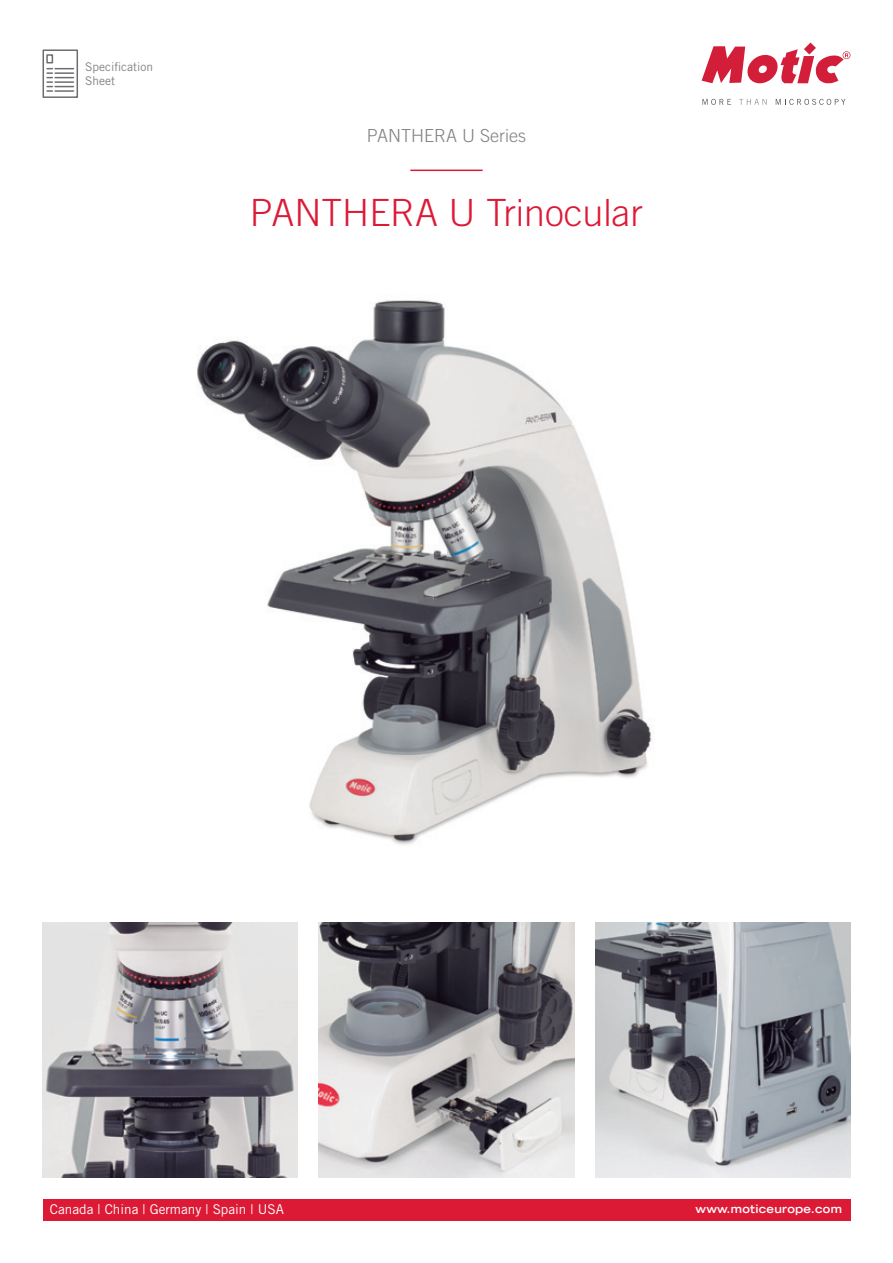
<style>
.page{position:relative;width:893px;height:1263px;background:#fff}
.page>*{position:absolute;margin:0;border:0;box-sizing:border-box;transform-origin:0 0}
.t1{font:300 37.5px "Trade Gothic";color:#dc1a36}
.t2{font:300 18px "Trade Gothic";color:#808285}
.t3{font:13.5px "Trade Gothic";color:#fff}
.t4{font:12px/14.4px "Trade Gothic";color:#808285}
.t5{font:700 expanded 11.25px "Trade Gothic LH";letter-spacing:.025em;color:#fff}
</style>
<div class="page">
<svg style="left:702px;top:43px;width:148px;height:41px"></svg>
<svg style="left:702px;top:99px;width:29px;height:6px"></svg>
<svg style="left:739px;top:99px;width:28px;height:6px"></svg>
<svg style="left:776px;top:99px;width:69px;height:6px"></svg>
<div style="left:43px;top:1199px;width:807px;height:21px;background:#dc1a36"></div>
<hr style="left:410px;top:170px;width:73px;height:1px;background:#dc1a36">
<svg style="left:42px;top:49px;width:36px;height:49px"></svg>
<img style="left:595px;top:922px;width:255px;height:256px">
<img style="left:197px;top:300px;width:455px;height:545px">
<img style="left:319px;top:922px;width:255px;height:256px">
<img style="left:43px;top:922px;width:255px;height:256px">
<p class="t4" style="left:85px;top:59px;width:70px">Specification<br>Sheet</p>
<h2 class="t2" style="left:367px;top:125px;width:161px">PANTHERA U Series</h2>
<h1 class="t1" style="left:250px;top:190px;width:395px">PANTHERA U Trinocular</h1>
<p class="t3" style="left:50px;top:1201px;width:235px">Canada | China | Germany | Spain | USA</p>
<p class="t5" style="left:695px;top:1201px;width:148px">www.moticeurope.com</p>
</div>
